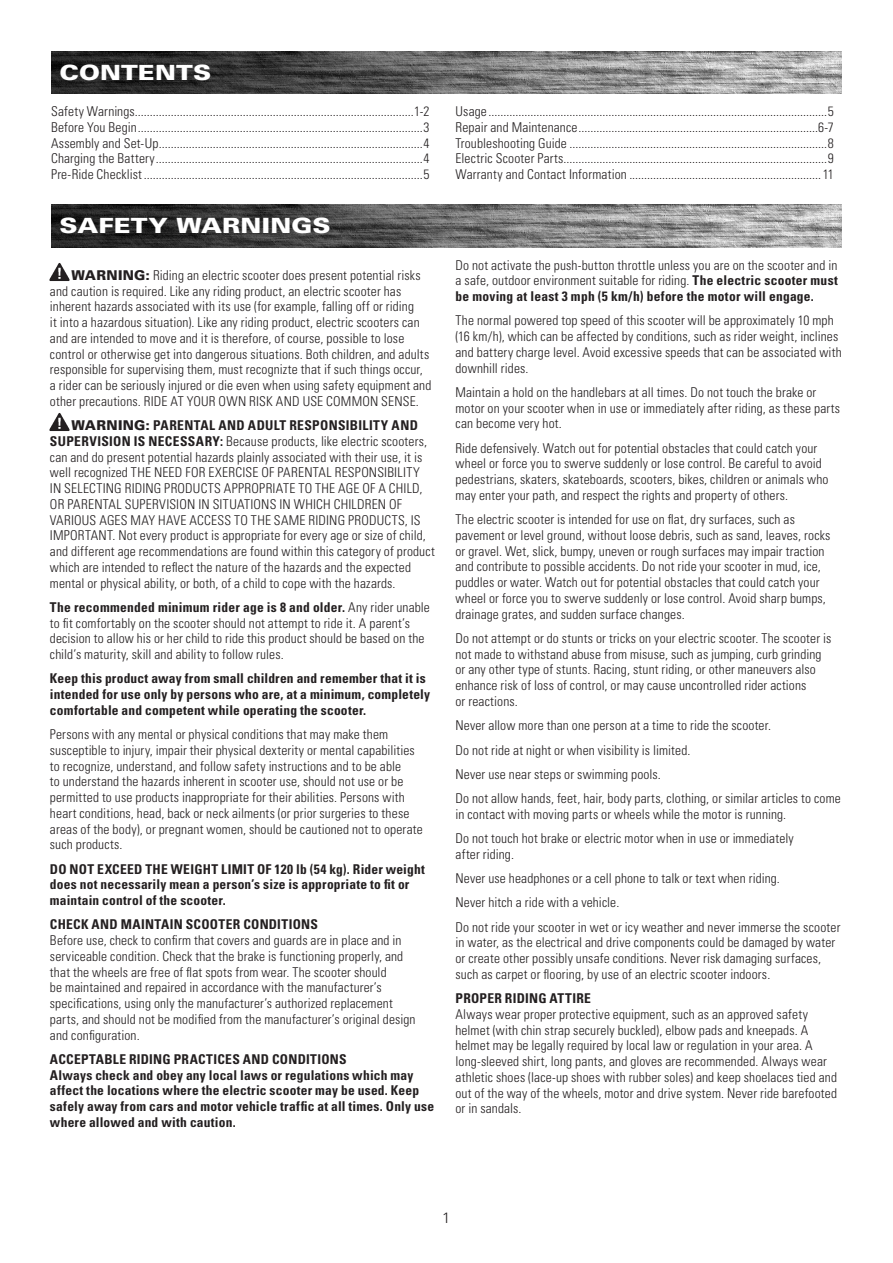
<style>
.page{position:relative;width:893px;height:1263px;background:#fff}
.page>*{position:absolute;margin:0;border:0;box-sizing:border-box;transform-origin:0 0}
.CONTENT_-_MAIN_HEAD{font:900 21px "Univers LT Std";color:#fff;scale:1.2 1}
.MASTER_PAGE_-_PAGE_N{font:300 15px "Univers LT Std";color:#231f20}
.CONTENT_-_STANDARD{font:300 condensed 13.5px/15.8px "Univers LT Std";letter-spacing:.01em;color:#231f20}
.CONTENT_-_TABLE_OF_C{font:300 condensed 13.5px "Univers LT Std";letter-spacing:.01em;color:#231f20}
.CONTENT_-_BOLD__COND{font:700 condensed 13.5px/15.8px "Univers LT Std";letter-spacing:.015em;color:#231f20}
.s1{font-weight:900;font-stretch:normal}
.s2{font-weight:700}
</style>
<div class="page">
<img style="left:51px;top:51px;width:791px;height:43px">
<img style="left:51px;top:205px;width:791px;height:42px">
<img style="left:50px;top:263px;width:19px;height:18px">
<img style="left:50px;top:413px;width:19px;height:18px">
<p class="CONTENT_-_MAIN_HEAD" style="left:60px;top:59px;width:128px">CONTENTS</p>
<p class="CONTENT_-_TABLE_OF_C" style="left:51px;top:103px;width:380px">Safety Warnings.............................................................................................1-2</p>
<p class="CONTENT_-_TABLE_OF_C" style="left:51px;top:119px;width:380px">Before You Begin...............................................................................................3</p>
<p class="CONTENT_-_TABLE_OF_C" style="left:51px;top:135px;width:380px">Assembly and Set-Up........................................................................................4</p>
<p class="CONTENT_-_TABLE_OF_C" style="left:51px;top:150px;width:380px">Charging the Battery.........................................................................................4</p>
<p class="CONTENT_-_TABLE_OF_C" style="left:51px;top:166px;width:380px">Pre-Ride Checklist .............................................................................................5</p>
<p class="CONTENT_-_MAIN_HEAD" style="left:60px;top:213px;width:227px">SAFETY WARNINGS</p>
<p class="CONTENT_-_STANDARD" style="left:50px;top:267px;width:383px;text-indent:22px"><span class="s1">WARNING:</span> Riding an electric scooter does present potential risks and caution is required. Like any riding product, an electric scooter has inherent hazards associated with its use (for example, falling off or riding<br>it into a hazardous situation). Like any riding product, electric scooters can and are intended to move and it is therefore, of course, possible to lose control or otherwise get into dangerous situations. Both children, and adults responsible for supervising them, must recognizte that if such things occur, a rider can be seriously injured or die even when using safety equipment and other precautions. RIDE AT YOUR OWN RISK AND USE COMMON SENSE.</p>
<p class="CONTENT_-_STANDARD" style="left:50px;top:417px;width:386px;text-indent:22px"><span class="s1">WARNING:</span> <span class="s2">PARENTAL AND ADULT RESPONSIBILITY AND SUPERVISION IS NECESSARY:</span> Because products, like electric scooters, can and do present potential hazards plainly associated with their use, it is well recognized THE NEED FOR EXERCISE OF PARENTAL RESPONSIBILITY<br>IN SELECTING RIDING PRODUCTS APPROPRIATE TO THE AGE OF A CHILD, OR PARENTAL SUPERVISION IN SITUATIONS IN WHICH CHILDREN OF VARIOUS AGES MAY HAVE ACCESS TO THE SAME RIDING PRODUCTS, IS IMPORTANT. Not every product is appropriate for every age or size of child, and different age recommendations are found within this category of product which are intended to reflect the nature of the hazards and the expected mental or physical ability, or both, of a child to cope with the hazards.</p>
<p class="CONTENT_-_STANDARD" style="left:50px;top:599px;width:381px"><span class="s2">The recommended minimum rider age is 8 and older.</span> Any rider unable to fit comfortably on the scooter should not attempt to ride it. A parent’s decision to allow his or her child to ride this product should be based on the child’s maturity, skill and ability to follow rules.</p>
<p class="CONTENT_-_BOLD__COND" style="left:50px;top:671px;width:382px">Keep this product away from small children and remember that it is intended for use only by persons who are, at a minimum, completely comfortable and competent while operating the scooter.</p>
<p class="CONTENT_-_STANDARD" style="left:50px;top:726px;width:374px">Persons with any mental or physical conditions that may make them susceptible to injury, impair their physical dexterity or mental capabilities to recognize, understand, and follow safety instructions and to be able<br>to understand the hazards inherent in scooter use, should not use or be permitted to use products inappropriate for their abilities. Persons with heart conditions, head, back or neck ailments (or prior surgeries to these areas of the body), or pregnant women, should be cautioned not to operate such products.</p>
<p class="CONTENT_-_BOLD__COND" style="left:50px;top:861px;width:376px">DO NOT EXCEED THE WEIGHT LIMIT OF 120 lb (54 kg). Rider weight does not necessarily mean a person’s size is appropriate to fit or maintain control of the scooter.</p>
<p class="CONTENT_-_BOLD__COND" style="left:50px;top:917px;width:269px">CHECK AND MAINTAIN SCOOTER CONDITIONS</p>
<p class="CONTENT_-_STANDARD" style="left:50px;top:932px;width:367px">Before use, check to confirm that covers and guards are in place and in serviceable condition. Check that the brake is functioning properly, and that the wheels are free of flat spots from wear. The scooter should<br>be maintained and repaired in accordance with the manufacturer’s specifications, using only the manufacturer’s authorized replacement parts, and should not be modified from the manufacturer’s original design and configuration.</p>
<p class="CONTENT_-_BOLD__COND" style="left:50px;top:1051px;width:298px">ACCEPTABLE RIDING PRACTICES AND CONDITIONS</p>
<p class="CONTENT_-_BOLD__COND" style="left:50px;top:1067px;width:386px">Always check and obey any local laws or regulations which may affect the locations where the electric scooter may be used. Keep safely away from cars and motor vehicle traffic at all times. Only use where allowed and with caution.</p>
<p class="CONTENT_-_TABLE_OF_C" style="left:455px;top:103px;width:380px">Usage .................................................................................................................5</p>
<p class="CONTENT_-_TABLE_OF_C" style="left:455px;top:119px;width:380px">Repair and Maintenance................................................................................6-7</p>
<p class="CONTENT_-_TABLE_OF_C" style="left:455px;top:135px;width:380px">Troubleshooting Guide ......................................................................................8</p>
<p class="CONTENT_-_TABLE_OF_C" style="left:455px;top:150px;width:380px">Electric Scooter Parts........................................................................................9</p>
<p class="CONTENT_-_TABLE_OF_C" style="left:455px;top:166px;width:380px">Warranty and Contact Information ................................................................ 11</p>
<p class="CONTENT_-_STANDARD" style="left:455px;top:257px;width:384px;text-align:justify">Do not activate the push-button throttle unless you are on the scooter and in a safe, outdoor environment suitable for riding. <span class="s2">The electric scooter must be moving at least 3 mph (5 km/h) before the motor will engage.</span></p>
<p class="CONTENT_-_STANDARD" style="left:455px;top:313px;width:388px">The normal powered top speed of this scooter will be approximately 10 mph (16 km/h), which can be affected by conditions, such as rider weight, inclines and battery charge level. Avoid excessive speeds that can be associated with downhill rides.</p>
<p class="CONTENT_-_STANDARD" style="left:455px;top:384px;width:386px">Maintain a hold on the handlebars at all times. Do not touch the brake or motor on your scooter when in use or immediately after riding, as these parts can become very hot.</p>
<p class="CONTENT_-_STANDARD" style="left:455px;top:440px;width:374px">Ride defensively. Watch out for potential obstacles that could catch your wheel or force you to swerve suddenly or lose control. Be careful to avoid pedestrians, skaters, skateboards, scooters, bikes, children or animals who may enter your path, and respect the rights and property of others.</p>
<p class="CONTENT_-_STANDARD" style="left:455px;top:512px;width:377px">The electric scooter is intended for use on flat, dry surfaces, such as pavement or level ground, without loose debris, such as sand, leaves, rocks or gravel. Wet, slick, bumpy, uneven or rough surfaces may impair traction and contribute to possible accidents. Do not ride your scooter in mud, ice, puddles or water. Watch out for potential obstacles that could catch your wheel or force you to swerve suddenly or lose control. Avoid sharp bumps, drainage grates, and sudden surface changes.</p>
<p class="CONTENT_-_STANDARD" style="left:455px;top:630px;width:377px">Do not attempt or do stunts or tricks on your electric scooter. The scooter is not made to withstand abuse from misuse, such as jumping, curb grinding or any other type of stunts. Racing, stunt riding, or other maneuvers also enhance risk of loss of control, or may cause uncontrolled rider actions<br>or reactions.</p>
<p class="CONTENT_-_STANDARD" style="left:455px;top:718px;width:317px">Never allow more than one person at a time to ride the scooter.</p>
<p class="CONTENT_-_STANDARD" style="left:455px;top:742px;width:236px">Do not ride at night or when visibility is limited.</p>
<p class="CONTENT_-_STANDARD" style="left:455px;top:766px;width:207px">Never use near steps or swimming pools.</p>
<p class="CONTENT_-_STANDARD" style="left:455px;top:790px;width:387px">Do not allow hands, feet, hair, body parts, clothing, or similar articles to come in contact with moving parts or wheels while the motor is running.</p>
<p class="CONTENT_-_STANDARD" style="left:455px;top:830px;width:340px">Do not touch hot brake or electric motor when in use or immediately after riding.</p>
<p class="CONTENT_-_STANDARD" style="left:455px;top:870px;width:326px">Never use headphones or a cell phone to talk or text when riding.</p>
<p class="CONTENT_-_STANDARD" style="left:455px;top:895px;width:165px">Never hitch a ride with a vehicle.</p>
<p class="CONTENT_-_STANDARD" style="left:455px;top:919px;width:386px">Do not ride your scooter in wet or icy weather and never immerse the scooter in water, as the electrical and drive components could be damaged by water or create other possibly unsafe conditions. Never risk damaging surfaces, such as carpet or flooring, by use of an electric scooter indoors.</p>
<p class="CONTENT_-_BOLD__COND" style="left:455px;top:990px;width:137px">PROPER RIDING ATTIRE</p>
<p class="CONTENT_-_STANDARD" style="left:455px;top:1006px;width:383px">Always wear proper protective equipment, such as an approved safety helmet (with chin strap securely buckled), elbow pads and kneepads. A helmet may be legally required by local law or regulation in your area. A long-sleeved shirt, long pants, and gloves are recommended. Always wear athletic shoes (lace-up shoes with rubber soles) and keep shoelaces tied and out of the way of the wheels, motor and drive system. Never ride barefooted or in sandals.</p>
<p class="MASTER_PAGE_-_PAGE_N" style="left:442px;top:1208px;width:10px">1</p>
</div>
